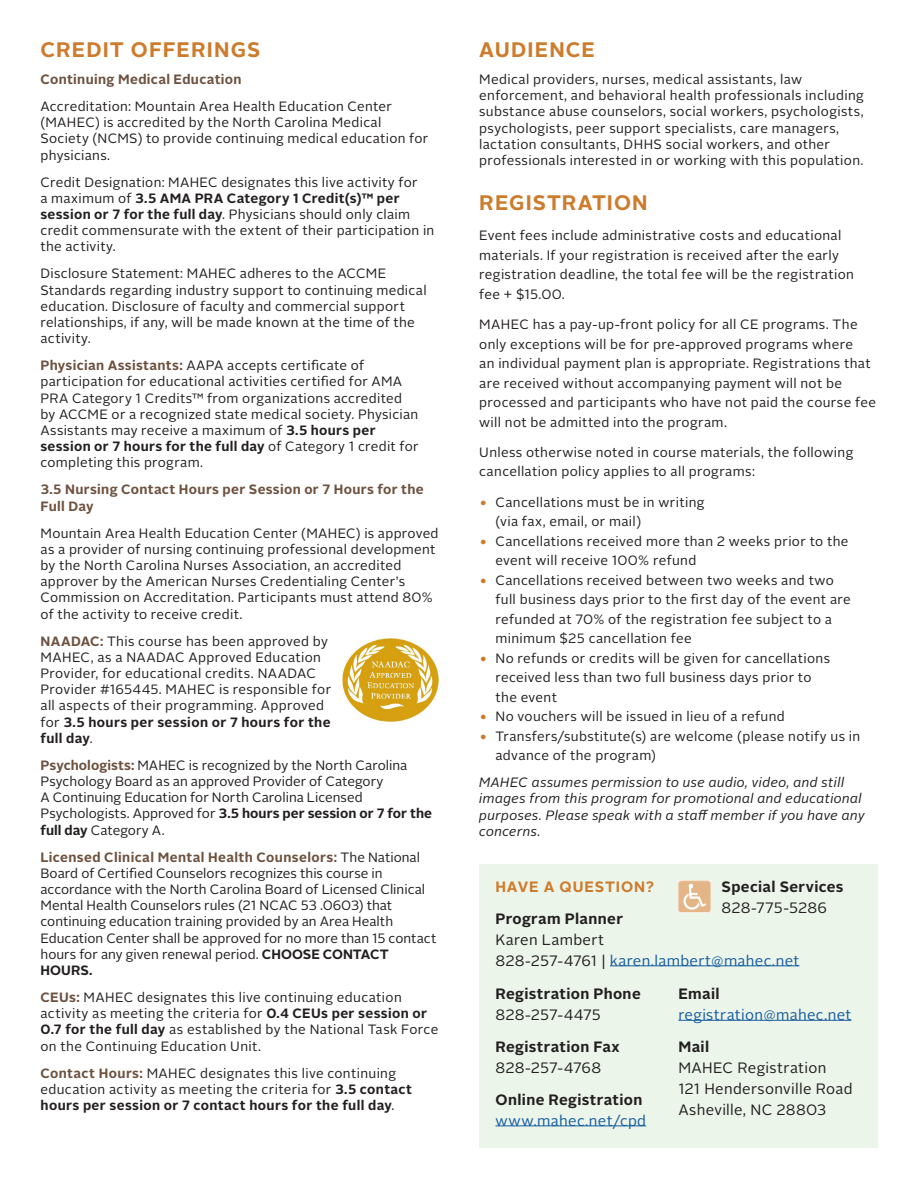
<style>
.page{position:relative;width:918px;height:1188px;background:#fff}
.page>*{position:absolute;margin:0;border:0;box-sizing:border-box;transform-origin:0 0}
.Heading{font:700 21px "Alright Sans";letter-spacing:.05em;color:#cd7b2c}
.Paragraph{font:15px/21px "Alright Sans";letter-spacing:.02em;color:#231f20}
.Paragraph-2{font:700 15px/21px "Alright Sans";letter-spacing:.025em;color:#231f20}
.Paragraph-3{font:15px/21px "Alright Sans";letter-spacing:.02em;color:#175d9e}
.Subheading{font:700 15px "Alright Sans";letter-spacing:.055em;color:#cd7b2c}
.Paragraph-4{font:13.5px/16.2px "Alright Sans";letter-spacing:.025em;color:#231f20}
.Paragraph-5{font:13.5px/16.2px "Alright Sans";color:#231f20}
.Paragraph-6{font:italic 13.5px/16.2px "Alright Sans";letter-spacing:.025em;color:#231f20}
.Paragraph-7{font:700 13.5px/16.2px "Alright Sans";letter-spacing:.025em;color:#6d513f}
.s1{font-weight:700}
.s2{font-weight:700;color:#6d513f}
.s3{font-weight:700;font-size:15px;color:#cd7b2c}
.s4{font-weight:400}
.s5{color:#175d9e}
.s6{font-weight:400;color:#175d9e}
.s7{font-weight:700;color:#231f20}
</style>
<div class="page">
<img style="left:342px;top:639px;width:97px;height:83px">
<div style="left:479px;top:864px;width:399px;height:284px;background:#ebf5ea"></div>
<hr style="left:610px;top:966px;width:189px;height:1px;background:#175d9e">
<hr style="left:495px;top:1126px;width:151px;height:1px;background:#175d9e">
<hr style="left:678px;top:1020px;width:174px;height:1px;background:#175d9e">
<img style="left:678px;top:880px;width:33px;height:33px">
<p class="Heading" style="left:40px;top:35px;width:221px">CREDIT OFFERINGS</p>
<p class="Paragraph-7" style="left:40px;top:71px;width:203px">Continuing Medical Education</p>
<p class="Paragraph-4" style="left:40px;top:99px;width:389px">Accreditation: Mountain Area Health Education Center (MAHEC) is accredited by the North Carolina Medical Society (NCMS) to provide continuing medical education for physicians.</p>
<p class="Paragraph-4" style="left:40px;top:174px;width:395px">Credit Designation: MAHEC designates this live activity for<br>a maximum of <span class="s1">3.5 AMA PRA Category 1 Credit(s)™ per session or 7 for the full day</span>. Physicians should only claim credit commensurate with the extent of their participation in the activity.</p>
<p class="Paragraph-4" style="left:40px;top:266px;width:388px">Disclosure Statement: MAHEC adheres to the ACCME Standards regarding industry support to continuing medical education. Disclosure of faculty and commercial support relationships, if any, will be made known at the time of the activity.</p>
<p class="Paragraph-4" style="left:40px;top:358px;width:380px"><span class="s2">Physician Assistants:</span> AAPA accepts certificate of participation for educational activities certified for AMA PRA Category 1 Credits™ from organizations accredited by ACCME or a recognized state medical society. Physician Assistants may receive a maximum of <span class="s1">3.5 hours per session or 7 hours for the full day</span> of Category 1 credit for completing this program.</p>
<p class="Paragraph-7" style="left:40px;top:482px;width:385px">3.5 Nursing Contact Hours per Session or 7 Hours for the<br>Full Day</p>
<p class="Paragraph-4" style="left:40px;top:525px;width:400px">Mountain Area Health Education Center (MAHEC) is approved as a provider of nursing continuing professional development by the North Carolina Nurses Association, an accredited approver by the American Nurses Credentialing Center’s Commission on Accreditation. Participants must attend 80% of the activity to receive credit.</p>
<p class="Paragraph-4" style="left:40px;top:633px;width:292px"><span class="s2">NAADAC:</span> This course has been approved by MAHEC, as a NAADAC Approved Education Provider, for educational credits. NAADAC Provider #165445. MAHEC is responsible for all aspects of their programming. Approved for <span class="s1">3.5 hours per session or 7 hours for the full day</span>.</p>
<p class="Paragraph-5" style="left:40px;top:757px;width:393px"><span class="s2">Psychologists:</span> MAHEC is recognized by the North Carolina Psychology Board as an approved Provider of Category<br>A Continuing Education for North Carolina Licensed Psychologists. Approved for <span class="s1">3.5 hours per session or 7 for the full day</span> Category A.</p>
<p class="Paragraph-5" style="left:40px;top:849px;width:397px"><span class="s2">Licensed Clinical Mental Health Counselors:</span> The National Board of Certified Counselors recognizes this course in accordance with the North Carolina Board of Licensed Clinical Mental Health Counselors rules (21 NCAC 53 .0603) that continuing education training provided by an Area Health Education Center shall be approved for no more than 15 contact hours for any given renewal period. <span class="s1">CHOOSE CONTACT HOURS.</span></p>
<p class="Paragraph-4" style="left:40px;top:990px;width:399px"><span class="s2">CEUs:</span> MAHEC designates this live continuing education activity as meeting the criteria for <span class="s1">0.4 CEUs per session or 0.7 for the full day</span> as established by the National Task Force on the Continuing Education Unit.</p>
<p class="Paragraph-4" style="left:40px;top:1065px;width:373px"><span class="s2">Contact Hours:</span> MAHEC designates this live continuing education activity as meeting the criteria for <span class="s1">3.5 contact hours per session or 7 contact hours for the full day</span>.</p>
<p class="Heading" style="left:479px;top:35px;width:117px">AUDIENCE</p>
<p class="Paragraph-4" style="left:479px;top:72px;width:386px">Medical providers, nurses, medical assistants, law enforcement, and behavioral health professionals including substance abuse counselors, social workers, psychologists, psychologists, peer support specialists, care managers, lactation consultants, DHHS social workers, and other professionals interested in or working with this population.</p>
<p class="Heading" style="left:479px;top:188px;width:170px">REGISTRATION</p>
<p class="Paragraph-4" style="left:479px;top:226px;width:376px;line-height:19.5px">Event fees include administrative costs and educational materials. If your registration is received after the early registration deadline, the total fee will be the registration fee + $15.00.</p>
<p class="Paragraph-4" style="left:479px;top:315px;width:398px;line-height:19.5px">MAHEC has a pay-up-front policy for all CE programs. The only exceptions will be for pre-approved programs where<br>an individual payment plan is appropriate. Registrations that are received without accompanying payment will not be processed and participants who have not paid the course fee will not be admitted into the program.</p>
<p class="Paragraph-4" style="left:479px;top:443px;width:376px;line-height:19.5px">Unless otherwise noted in course materials, the following cancellation policy applies to all programs:</p>
<p class="Paragraph-4" style="left:495px;top:492px;width:211px;line-height:19.5px;text-indent:-16px"><span class="s3">•</span> Cancellations must be in writing (via fax, email, or mail)</p>
<p class="Paragraph-4" style="left:495px;top:531px;width:355px;line-height:19.5px;text-indent:-16px"><span class="s3">•</span> Cancellations received more than 2 weeks prior to the event will receive 100% refund</p>
<p class="Paragraph-4" style="left:495px;top:570px;width:357px;line-height:19.5px;text-indent:-16px"><span class="s3">•</span> Cancellations received between two weeks and two full business days prior to the first day of the event are refunded at 70% of the registration fee subject to a minimum $25 cancellation fee</p>
<p class="Paragraph-4" style="left:495px;top:648px;width:336px;line-height:19.5px;text-indent:-16px"><span class="s3">•</span> No refunds or credits will be given for cancellations received less than two full business days prior to the event</p>
<p class="Paragraph-4" style="left:479px;top:709px;width:307px"><span class="s3">•</span> No vouchers will be issued in lieu of a refund</p>
<p class="Paragraph-4" style="left:495px;top:726px;width:366px;line-height:19.5px;text-indent:-16px"><span class="s3">•</span> Transfers/substitute(s) are welcome (please notify us in advance of the program)</p>
<p class="Paragraph-6" style="left:479px;top:775px;width:387px">MAHEC assumes permission to use audio, video, and still images from this program for promotional and educational purposes. Please speak with a staff member if you have any concerns.</p>
<p class="Paragraph-2" style="left:722px;top:876px;width:124px">Special Services<br><span class="s4">828-775-5286</span></p>
<p class="Subheading" style="left:495px;top:876px;width:160px">HAVE A QUESTION?</p>
<p class="Paragraph" style="left:495px;top:908px;width:305px"><span class="s1">Program Planner<br></span>Karen Lambert<br>828-257-4761 | <span class="s5">karen.lambert@mahec.net</span></p>
<p class="Paragraph-2" style="left:495px;top:984px;width:147px">Registration Phone<br><span class="s4">828-257-4475</span></p>
<p class="Paragraph-2" style="left:495px;top:1036px;width:126px">Registration Fax<br><span class="s4">828-257-4768</span></p>
<p class="Paragraph-2" style="left:495px;top:1089px;width:152px">Online Registration <span class="s6">www.mahec.net/cpd</span></p>
<p class="Paragraph-3" style="left:678px;top:984px;width:175px"><span class="s7">Email </span>registration@mahec.net</p>
<p class="Paragraph" style="left:678px;top:1037px;width:176px"><span class="s1">Mail<br></span>MAHEC Registration<br>121 Hendersonville Road<br>Asheville, NC 28803</p>
</div>
